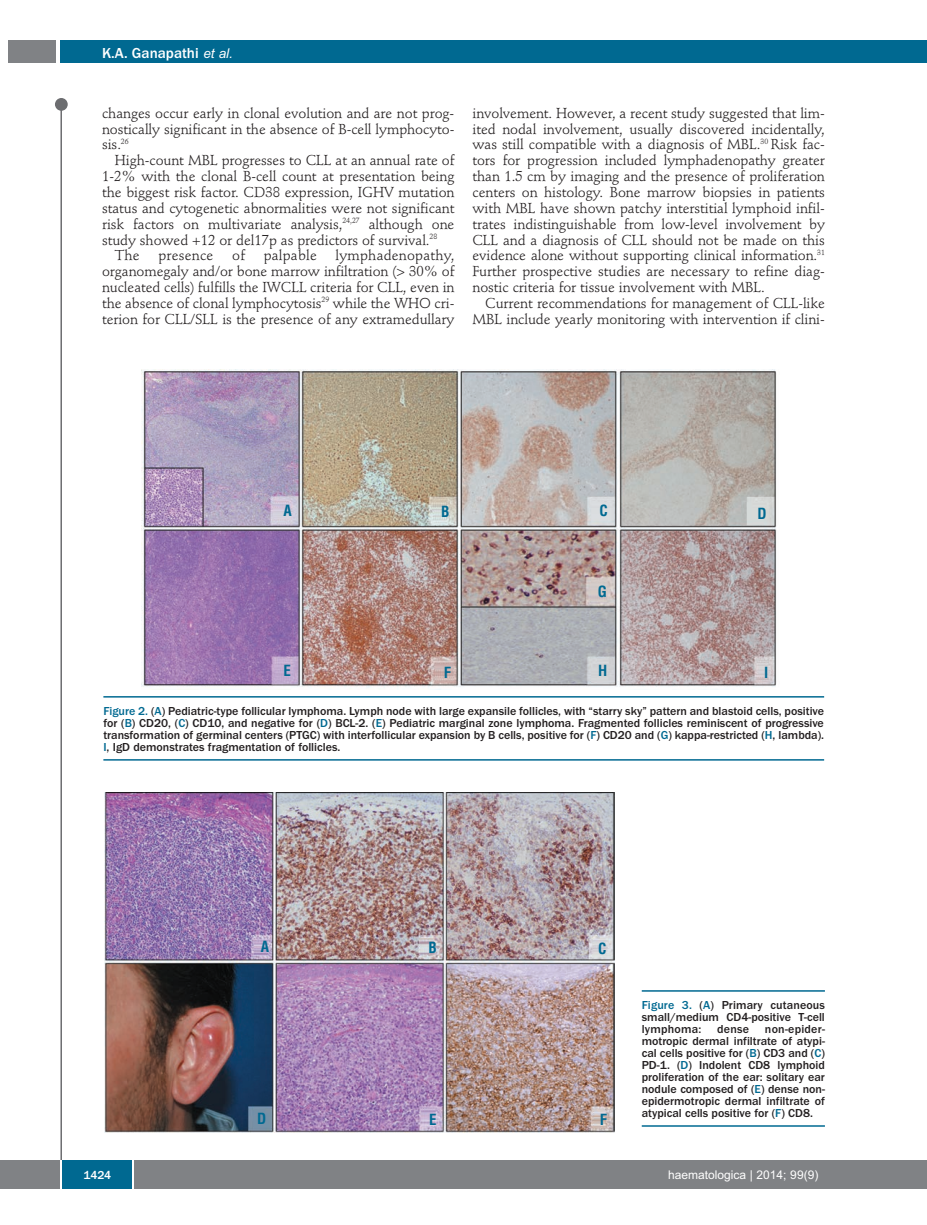
<style>
.page{position:relative;width:927px;height:1225px;background:#fff}
.page>*{position:absolute;margin:0;border:0;box-sizing:border-box;transform-origin:0 0}
.t1{font:500 15px "Franklin Gothic";color:#fff}
.t2{font:700 condensed 15px "Helvetica";color:#006991}
.t3{font:14.25px/15.9px "Stempel Schneidler";letter-spacing:-.005em;color:#231f20;text-align:justify}
.t4{font:14.25px "Stempel Schneidler";letter-spacing:.015em;color:#231f20}
.t5{font:500 12px/12px "Franklin Gothic";color:#231f20;text-align:justify}
.t6{font:12px "Arial";color:#fff}
.t7{font:500 12px "Franklin Gothic";color:#fff}
.s1{font-family:"Arial";font-weight:400;font-style:italic;font-size:13.5px}
.s2{color:#006991}
</style>
<div class="page">
<div style="left:911px;top:40px;width:16px;height:22px;background:#006991"></div>
<div style="left:910px;top:1160px;width:17px;height:28px;background:#808285"></div>
<div style="left:55px;top:98px;width:13px;height:13px;background:#6c6d70;border-radius:50%"></div>
<hr style="left:60px;top:101px;width:2px;height:1061px;background:#6c6d70">
<div style="left:60px;top:40px;width:852px;height:22px;background:#006991"></div>
<div style="left:9px;top:40px;width:47px;height:22px;background:#808285"></div>
<div style="left:0;top:1160px;width:911px;height:28px;background:#808285"></div>
<div style="left:62px;top:1160px;width:71px;height:28px;background:#006991"></div>
<hr style="left:60px;top:1160px;width:2px;height:28px;background:#fff">
<svg style="left:133px;top:1160px;width:1px;height:28px"></svg>
<hr style="left:103px;top:696px;width:721px;height:1px;background:#006991">
<hr style="left:103px;top:759px;width:721px;height:1px;background:#006991">
<img style="left:142px;top:370px;width:635px;height:318px">
<img style="left:105px;top:792px;width:510px;height:340px">
<hr style="left:642px;top:990px;width:183px;height:1px;background:#006991">
<hr style="left:642px;top:1125px;width:183px;height:1px;background:#006991">
<p class="t1" style="left:102px;top:44px;width:132px">K.A. Ganapathi <span class="s1">et al.</span></p>
<p class="t3" style="left:102px;top:106px;width:354px">changes occur early in clonal evolution and are not prog&shy;nostically significant in the absence of B-cell lymphocyto&shy;sis.<sup>26</sup></p>
<p class="t3" style="left:115px;top:154px;width:341px">High-count MBL progresses to CLL at an annual rate of</p>
<p class="t3" style="left:102px;top:170px;width:354px">1-2% with the clonal B-cell count at presentation being</p>
<p class="t3" style="left:102px;top:185px;width:354px">the biggest risk factor. CD38 expression, IGHV mutation</p>
<p class="t3" style="left:102px;top:201px;width:354px">status and cytogenetic abnormalities were not significant</p>
<p class="t3" style="left:102px;top:217px;width:354px">risk factors on multivariate analysis,<sup>24,27</sup> although one</p>
<p class="t3" style="left:102px;top:233px;width:337px">study showed +12 or del17p as predictors of survival.<sup>28</sup></p>
<p class="t3" style="left:115px;top:249px;width:26px">The</p>
<p class="t4" style="left:158px;top:249px;width:57px">presence</p>
<p class="t3" style="left:232px;top:249px;width:14px">of</p>
<p class="t4" style="left:264px;top:249px;width:55px">palpable</p>
<p class="t3" style="left:102px;top:249px;width:354px;text-indent:234px">lymphadenopathy, organomegaly and/or bone marrow infiltration (&gt; 30% of nucleated cells) fulfills the IWCLL criteria for CLL, even in the absence of clonal lymphocytosis<sup>29</sup> while the WHO cri&shy;terion for CLL/SLL is the presence of any extramedullary</p>
<p class="t3" style="left:472px;top:106px;width:354px">involvement. However, a recent study suggested that lim&shy;ited nodal involvement, usually discovered incidentally, was still compatible with a diagnosis of MBL.<sup>30</sup> Risk fac&shy;tors for progression included lymphadenopathy greater than 1.5 cm by imaging and the presence of proliferation centers on histology. Bone marrow biopsies in patients with MBL have shown patchy interstitial lymphoid infil&shy;trates indistinguishable from low-level involvement by CLL and a diagnosis of CLL should not be made on this evidence alone without supporting clinical information.<sup>31<br></sup>Further prospective studies are necessary to refine diag&shy;nostic criteria for tissue involvement with MBL.</p>
<p class="t3" style="left:472px;top:296px;width:354px;text-align:right">Current recommendations for management of CLL-like<br>MBL include yearly monitoring with intervention if clini-</p>
<p class="t2" style="left:284px;top:502px;width:10px">A</p>
<p class="t2" style="left:441px;top:503px;width:10px">B</p>
<p class="t2" style="left:600px;top:502px;width:10px">C</p>
<p class="t2" style="left:598px;top:582px;width:11px">G</p>
<p class="t2" style="left:758px;top:505px;width:11px">D</p>
<p class="t2" style="left:284px;top:662px;width:9px">E</p>
<p class="t2" style="left:444px;top:664px;width:9px">F</p>
<p class="t2" style="left:598px;top:662px;width:11px">H</p>
<p class="t2" style="left:764px;top:663px;width:6px">I</p>
<p class="t5" style="left:103px;top:704px;width:722px"><span class="s2">Figure 2.</span> (<span class="s2">A</span>) Pediatric-type follicular lymphoma. Lymph node with large expansile follicles, with “starry sky” pattern and blastoid cells, positive for (<span class="s2">B</span>) CD20, (<span class="s2">C</span>) CD10, and negative for (<span class="s2">D</span>) BCL-2. (<span class="s2">E</span>) Pediatric marginal zone lymphoma. Fragmented follicles reminiscent of progressive transformation of germinal centers (PTGC) with interfollicular expansion by B cells, positive for (<span class="s2">F</span>) CD20 and (<span class="s2">G</span>) kappa-restricted (<span class="s2">H</span>, lambda).<br><span class="s2">I</span>, IgD demonstrates fragmentation of follicles.</p>
<p class="t2" style="left:261px;top:938px;width:10px">A</p>
<p class="t2" style="left:428px;top:939px;width:10px">B</p>
<p class="t2" style="left:598px;top:939px;width:10px">C</p>
<p class="t2" style="left:257px;top:1110px;width:11px">D</p>
<p class="t2" style="left:429px;top:1111px;width:9px">E</p>
<p class="t2" style="left:600px;top:1110px;width:9px">F</p>
<p class="t5" style="left:642px;top:998px;width:185px"><span class="s2">Figure 3.</span> (<span class="s2">A</span>) Primary cutaneous small/medium CD4-positive T-cell lymphoma:</p>
<p class="t5" style="left:642px;top:1022px;width:185px;text-indent:123px">non-epider&shy;motropic dermal infiltrate of atypi&shy;cal cells positive for (<span class="s2">B</span>) CD3 and (<span class="s2">C</span>)<br>PD-1. (<span class="s2">D</span>) Indolent CD8 lymphoid proliferation of the ear: solitary ear nodule composed of (<span class="s2">E</span>) dense non&shy;epidermotropic dermal infiltrate of atypical cells positive for (<span class="s2">F</span>) CD8.</p>
<p class="t5" style="left:717px;top:1022px;width:33px">dense</p>
<p class="t7" style="left:83px;top:1167px;width:29px">1424</p>
<p class="t6" style="left:668px;top:1167px;width:152px">haematologica | 2014; 99(9)</p>
</div>
